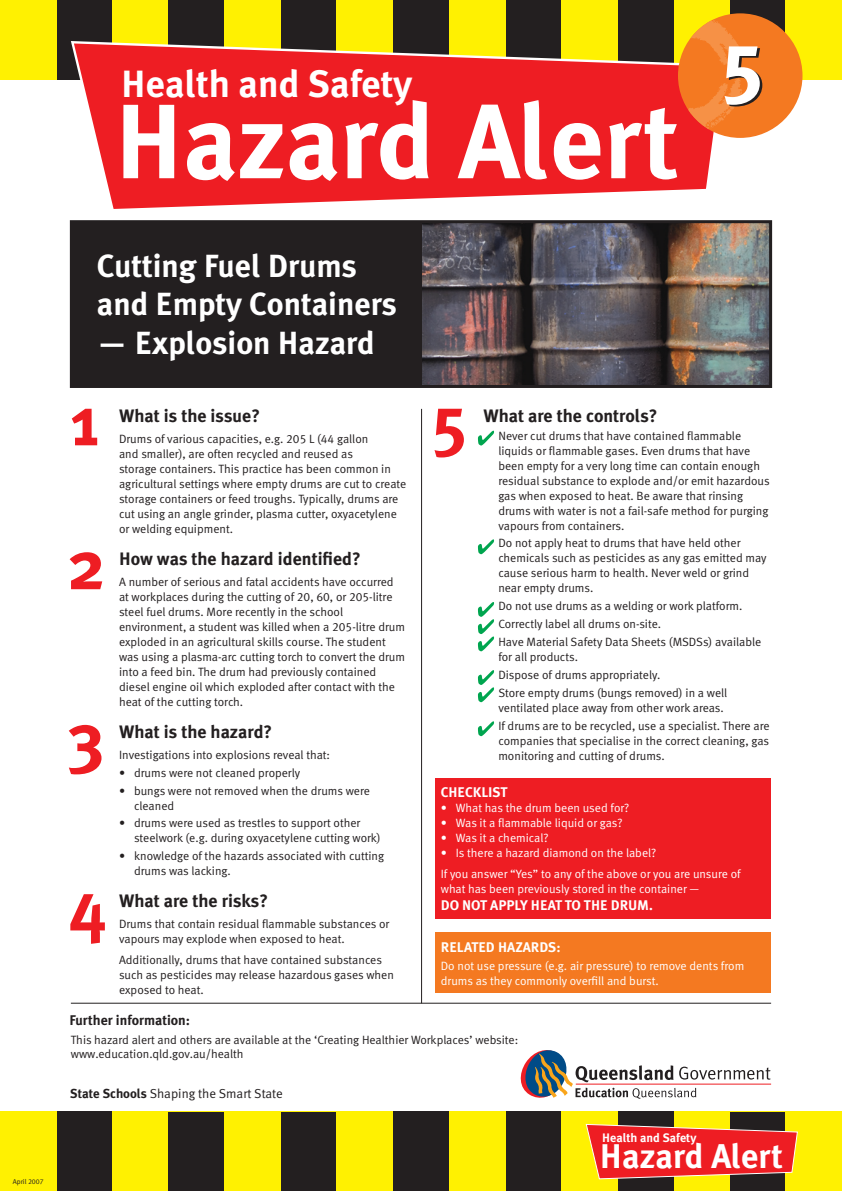
<style>
.page{position:relative;width:842px;height:1191px;background:#fff}
.page>*{position:absolute;margin:0;border:0;box-sizing:border-box;transform-origin:0 0}
.t1{font:700 105.6px "Meta Plus";color:#fff}
.t2{font:700 83.8px "Meta Plus";color:#fff}
.t3{font:700 70px "Meta Plus";color:#ee1d23}
.t4{font:700 37.9px "Meta Plus";color:#fff}
.t5{font:700 34.2px "Meta Plus";color:#fff}
.t6{font:700 32px/38.4px "Meta Plus";color:#fff}
.t7{font:700 18px "Meta Plus";color:#231f20}
.t8{font:700 14px "Meta Plus";color:#fff}
.t9{font:700 14px "Meta Plus";color:#231f20}
.t10{font:13px "Meta Normal LF";color:#231f20}
.t11{font:700 12.3px "Meta Plus";color:#fff}
.t12{font:12px/15px "Meta Normal LF";color:#231f20}
.t13{font:12px/20.7px "Meta Normal LF";color:#fff}
.t14{font:7px "Meta Normal LF";color:#231f20}
.s1{font-family:"Meta Plus";font-weight:700}
</style>
<div class="page">
<svg style="left:478px;top:539px;width:16px;height:15px"></svg>
<svg style="left:478px;top:431px;width:16px;height:14px"></svg>
<svg style="left:478px;top:602px;width:16px;height:49px"></svg>
<svg style="left:478px;top:670px;width:16px;height:32px"></svg>
<svg style="left:478px;top:721px;width:16px;height:15px"></svg>
<div style="left:0;top:0;width:842px;height:79px;background:#fff101"></div>
<div style="left:57px;top:0;width:55px;height:79px;background:#231f20"></div>
<div style="left:169px;top:0;width:55px;height:79px;background:#231f20"></div>
<div style="left:281px;top:0;width:55px;height:79px;background:#231f20"></div>
<div style="left:393px;top:0;width:55px;height:79px;background:#231f20"></div>
<div style="left:506px;top:0;width:54px;height:79px;background:#231f20"></div>
<div style="left:618px;top:0;width:55px;height:79px;background:#231f20"></div>
<div style="left:730px;top:0;width:55px;height:79px;background:#231f20"></div>
<div style="left:0;top:1111px;width:842px;height:80px;background:#fff101"></div>
<div style="left:57px;top:1111px;width:55px;height:80px;background:#231f20"></div>
<div style="left:169px;top:1111px;width:55px;height:80px;background:#231f20"></div>
<div style="left:281px;top:1111px;width:55px;height:80px;background:#231f20"></div>
<div style="left:393px;top:1111px;width:55px;height:80px;background:#231f20"></div>
<div style="left:506px;top:1111px;width:54px;height:80px;background:#231f20"></div>
<div style="left:618px;top:1111px;width:55px;height:80px;background:#231f20"></div>
<div style="left:730px;top:1111px;width:55px;height:80px;background:#231f20"></div>
<svg style="left:70px;top:39px;width:656px;height:170px"></svg>
<div style="left:678px;top:13px;width:124px;height:125px;background:#f47921;border-radius:50%"></div>
<svg style="left:678px;top:13px;width:65px;height:123px"></svg>
<div style="left:71px;top:222px;width:700px;height:164px;background:#231f20"></div>
<img style="left:423px;top:224px;width:345px;height:160px">
<div style="left:70px;top:220px;width:702px;height:168px;border:3px solid #231f20"></div>
<div style="left:435px;top:777px;width:336px;height:141px;background:#ee1d23"></div>
<div style="left:435px;top:932px;width:336px;height:61px;background:#f47921"></div>
<hr style="left:421px;top:409px;width:1px;height:594px;background:#231f20">
<hr style="left:71px;top:1002px;width:700px;height:1px;background:#231f20">
<hr style="left:576px;top:1083px;width:195px;height:1px;background:#ee1d23">
<svg style="left:520px;top:1050px;width:250px;height:49px"></svg>
<svg style="left:585px;top:1123px;width:213px;height:56px"></svg>
<h3 class="t4" style="left:121px;top:62px;width:293px">Health and Safety</h3>
<h1 class="t1" style="left:115px;top:80px;width:566px">Hazard Alert</h1>
<h2 class="t2" style="left:722px;top:12px;width:43px">5</h2>
<p class="t14" style="left:13px;top:1177px;width:32px">April 2007</p>
<h3 class="t6" style="left:97px;top:246px;width:302px">Cutting Fuel Drums and Empty Containers</h3>
<h3 class="t6" style="left:97px;top:323px;width:280px">— Explosion Hazard</h3>
<h3 class="t3" style="left:71px;top:380px;width:31px">1</h3>
<h3 class="t3" style="left:67px;top:524px;width:39px">2</h3>
<h3 class="t3" style="left:69px;top:696px;width:37px">3</h3>
<h3 class="t3" style="left:69px;top:865px;width:40px">4</h3>
<h3 class="t7" style="left:119px;top:406px;width:142px">What is the issue?</h3>
<p class="t12" style="left:119px;top:431px;width:289px">Drums of various capacities, e.g. 205 L (44 gallon<br>and smaller), are often recycled and reused as<br>storage containers. This practice has been common in agricultural settings where empty drums are cut to create storage containers or feed troughs. Typically, drums are cut using an angle grinder, plasma cutter, oxyacetylene or welding equipment.</p>
<h3 class="t7" style="left:119px;top:548px;width:243px">How was the hazard identified?</h3>
<p class="t12" style="left:119px;top:574px;width:288px">A number of serious and fatal accidents have occurred at workplaces during the cutting of 20, 60, or 205-litre steel fuel drums. More recently in the school environment, a student was killed when a 205-litre drum exploded in an agricultural skills course. The student was using a plasma-arc cutting torch to convert the drum into a feed bin. The drum had previously contained diesel engine oil which exploded after contact with the heat of the cutting torch.</p>
<h3 class="t7" style="left:119px;top:721px;width:155px">What is the hazard?</h3>
<p class="t12" style="left:119px;top:747px;width:213px">Investigations into explosions reveal that:</p>
<p class="t12" style="left:119px;top:765px;width:183px">• drums were not cleaned properly</p>
<p class="t12" style="left:134px;top:782px;width:237px;text-indent:-15px">• bungs were not removed when the drums were cleaned</p>
<p class="t12" style="left:134px;top:815px;width:248px;text-indent:-15px">• drums were used as trestles to support other steelwork (e.g. during oxyacetylene cutting work)</p>
<p class="t12" style="left:134px;top:848px;width:252px;text-indent:-15px">• knowledge of the hazards associated with cutting drums was lacking.</p>
<h3 class="t7" style="left:119px;top:890px;width:151px">What are the risks?</h3>
<p class="t12" style="left:119px;top:916px;width:272px">Drums that contain residual flammable substances or vapours may explode when exposed to heat.</p>
<p class="t12" style="left:119px;top:952px;width:276px">Additionally, drums that have contained substances such as pesticides may release hazardous gases when exposed to heat.</p>
<p class="t9" style="left:69px;top:1012px;width:122px">Further information:</p>
<h3 class="t3" style="left:432px;top:380px;width:36px">5</h3>
<h3 class="t7" style="left:483px;top:405px;width:176px">What are the controls?</h3>
<p class="t12" style="left:498px;top:428px;width:273px">Never cut drums that have contained flammable liquids or flammable gases. Even drums that have been empty for a very long time can contain enough residual substance to explode and/or emit hazardous gas when exposed to heat. Be aware that rinsing drums with water is not a fail-safe method for purging vapours from containers.</p>
<p class="t12" style="left:498px;top:535px;width:270px">Do not apply heat to drums that have held other chemicals such as pesticides as any gas emitted may cause serious harm to health. Never weld or grind near empty drums.</p>
<p class="t12" style="left:498px;top:597px;width:264px;line-height:17.8px">Do not use drums as a welding or work platform.<br>Correctly label all drums on-site.<br>Have Material Safety Data Sheets (MSDSs) available</p>
<p class="t12" style="left:498px;top:648px;width:230px;line-height:17.8px">for all products.<br>Dispose of drums appropriately.<br>Store empty drums (bungs removed) in a well</p>
<p class="t12" style="left:498px;top:698px;width:273px;line-height:17.8px">ventilated place away from other work areas.<br>If drums are to be recycled, use a specialist. There are</p>
<p class="t12" style="left:498px;top:732px;width:272px">companies that specialise in the correct cleaning, gas monitoring and cutting of drums.</p>
<p class="t8" style="left:441px;top:784px;width:68px">CHECKLIST</p>
<p class="t13" style="left:441px;top:797px;width:190px">• What has the drum been used for?</p>
<p class="t13" style="left:441px;top:812px;width:183px">• Was it a flammable liquid or gas?</p>
<p class="t13" style="left:441px;top:827px;width:109px">• Was it a chemical?</p>
<p class="t13" style="left:441px;top:842px;width:301px">• Is there a hazard diamond on the label?<br>If you answer “Yes” to any of the above or you are unsure of</p>
<p class="t13" style="left:441px;top:878px;width:260px">what has been previously stored in the container —</p>
<p class="t8" style="left:441px;top:897px;width:213px">DO NOT APPLY HEAT TO THE DRUM.</p>
<p class="t8" style="left:441px;top:939px;width:121px">RELATED HAZARDS:</p>
<p class="t13" style="left:441px;top:958px;width:305px;line-height:15px">Do not use pressure (e.g. air pressure) to remove dents from drums as they commonly overfill and burst.</p>
<p class="t12" style="left:71px;top:1033px;width:449px;line-height:14px">This hazard alert and others are available at the ‘Creating Healthier Workplaces’ website: www.education.qld.gov.au/health</p>
<p class="t10" style="left:70px;top:1085px;width:214px"><span class="s1">State Schools</span> Shaping the Smart State</p>
<p class="t11" style="left:602px;top:1130px;width:96px">Health and Safety</p>
<h3 class="t5" style="left:600px;top:1136px;width:184px">Hazard Alert</h3>
</div>
